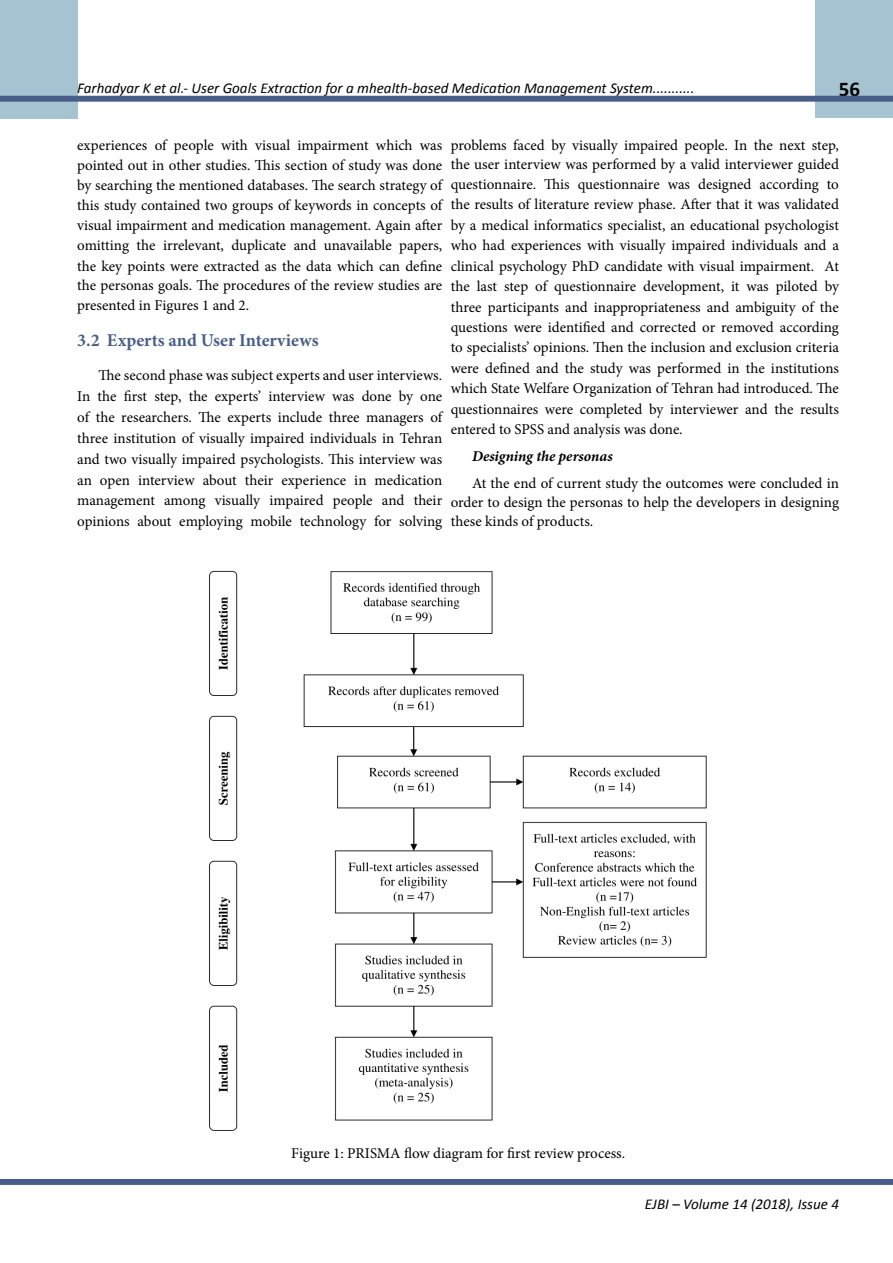
<style>
.page{position:relative;width:893px;height:1263px;background:#fff}
.page>*{position:absolute;margin:0;border:0;box-sizing:border-box;transform-origin:0 0}
.t1{font:700 21px "Calibri";color:#000}
.t2{font:700 18px "Minion Pro";color:#495e87}
.t3{font:15px/20.4px "Minion Pro";color:#000;text-align:justify}
.t4{font:italic 15px "Calibri";color:#000}
.t5{font:italic 700 15px "Minion Pro";letter-spacing:-.005em;color:#000}
</style>
<div class="page">
<div style="left:0;top:1179px;width:893px;height:6px;background:#485e88"></div>
<div style="left:0;top:0;width:77px;height:119px;background:#a5c3d1"></div>
<div style="left:816px;top:0;width:77px;height:118px;background:#a5c3d1"></div>
<div style="left:0;top:96px;width:893px;height:6px;background:#485e88"></div>
<img style="left:209px;top:570px;width:498px;height:561px">
<p class="t4" style="left:77px;top:78px;width:619px">Farhadyar K et al.- User Goals Extraction for a mhealth-based Medication Management System...........</p>
<h1 class="t1" style="left:839px;top:75px;width:23px">56</h1>
<p class="t3" style="left:451px;top:136px;width:390px;line-height:18.8px">problems faced by visually impaired people. In the next step, the user interview was performed by a valid interviewer guided</p>
<p class="t3" style="left:451px;top:174px;width:390px">questionnaire. This questionnaire was designed according to the results of literature review phase. After that it was validated by a medical informatics specialist, an educational psychologist who had experiences with visually impaired individuals and a clinical psychology PhD candidate with visual impairment. At the last step of questionnaire development, it was piloted by three participants and inappropriateness and ambiguity of the questions were identified and corrected or removed according to specialists’ opinions. Then the inclusion and exclusion criteria were defined and the study was performed in the institutions which State Welfare Organization of Tehran had introduced. The questionnaires were completed by interviewer and the results entered to SPSS and analysis was done.</p>
<p class="t5" style="left:472px;top:446px;width:142px">Designing the personas</p>
<p class="t3" style="left:451px;top:474px;width:390px;line-height:18.8px;text-indent:21px">At the end of current study the outcomes were concluded in order to design the personas to help the developers in designing these kinds of products.</p>
<p class="t3" style="left:77px;top:135px;width:367px;line-height:20px">experiences of people with visual impairment which was pointed out in other studies. This section of study was done by searching the mentioned databases. The search strategy of this study contained two groups of keywords in concepts of visual impairment and medication management. Again after omitting the irrelevant, duplicate and unavailable papers, the key points were extracted as the data which can define the personas goals. The procedures of the review studies are presented in Figures 1 and 2.</p>
<p class="t2" style="left:77px;top:328px;width:243px">3.2 Experts and User Interviews</p>
<p class="t3" style="left:77px;top:365px;width:367px;line-height:20.9px;text-indent:21px">The second phase was subject experts and user interviews.<br>In the first step, the experts’ interview was done by one of the researchers. The experts include three managers of three institution of visually impaired individuals in Tehran and two visually impaired psychologists. This interview was an open interview about their experience in medication management among visually impaired people and their opinions about employing mobile technology for solving</p>
<p class="t3" style="left:291px;top:1143px;width:335px">Figure 1: PRISMA flow diagram for first review process.</p>
<p class="t4" style="left:645px;top:1194px;width:196px">EJBI – Volume 14 (2018), Issue 4</p>
</div>
